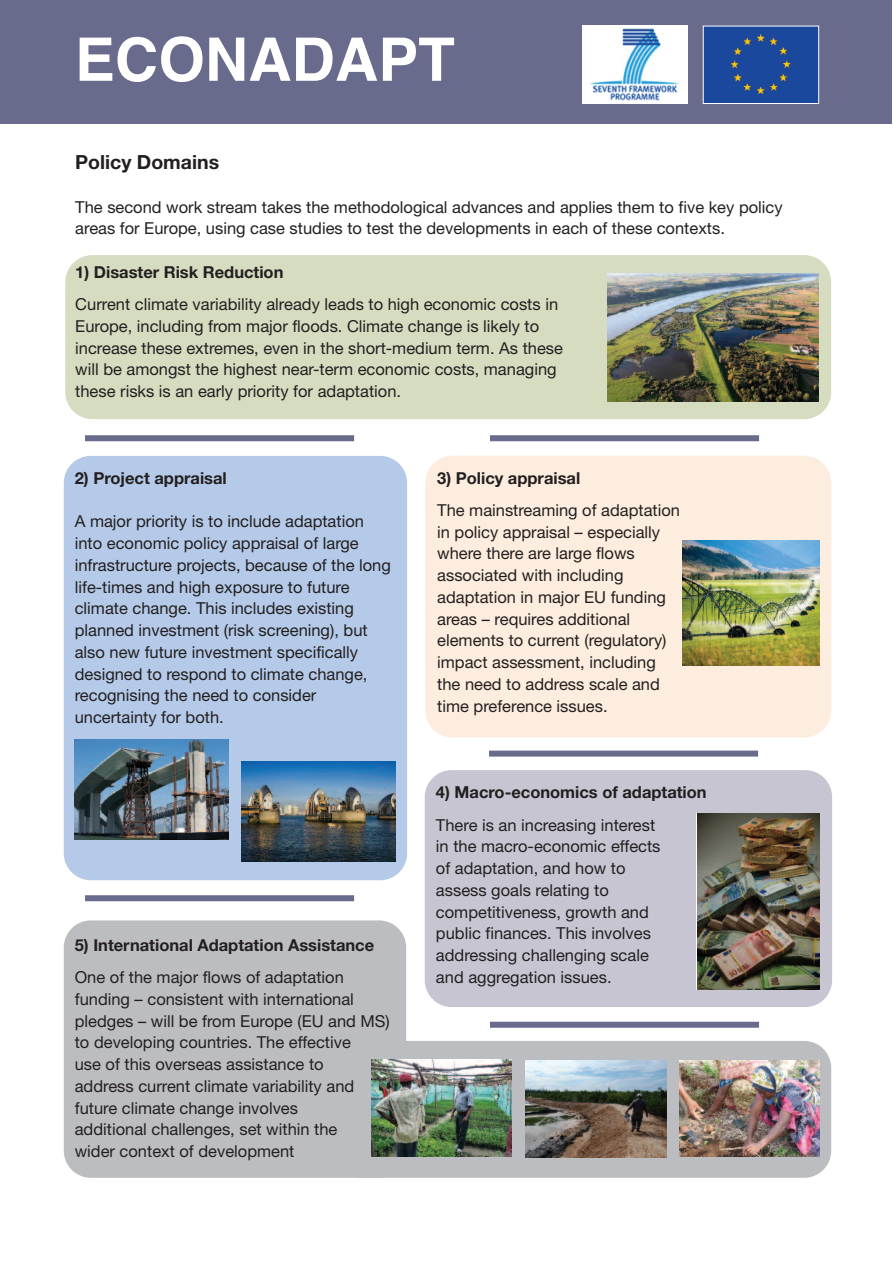
<style>
.page{position:relative;width:893px;height:1263px;background:#fff}
.page>*{position:absolute;margin:0;border:0;box-sizing:border-box;transform-origin:0 0}
.t1{font:700 60px "Helvetica";color:#fff}
.t2{font:700 19.5px "Helvetica Neue";color:#231f20}
.t3{font:16.5px/21.8px "Helvetica Neue";color:#231f20}
.t4{font:700 16.5px "Helvetica Neue";color:#231f20}
</style>
<div class="page">
<div style="left:0;top:0;width:892px;height:123px;background:#686b8c"></div>
<div style="left:64px;top:456px;width:343px;height:424px;background:#b4cae8;border-radius:27px"></div>
<div style="left:425px;top:456px;width:406px;height:281px;background:#fdedde;border-radius:27px"></div>
<div style="left:425px;top:770px;width:407px;height:237px;background:#c7c5d2;border-radius:27px"></div>
<div style="left:65px;top:255px;width:766px;height:164px;background:#d6dcc0;border-radius:27px"></div>
<div style="left:64px;top:920px;width:342px;height:258px;background:#bcbdc0;border-radius:27px"></div>
<div style="left:334px;top:1041px;width:497px;height:137px;background:#bcbdc0;border-radius:27px"></div>
<div style="left:583px;top:26px;width:105px;height:78px;background:#fff"></div>
<img style="left:590px;top:28px;width:89px;height:73px">
<div style="left:705px;top:28px;width:112px;height:74px;background:#1a489c"></div>
<div style="left:703px;top:26px;width:116px;height:78px;border:1px solid #fff"></div>
<div style="left:85px;top:435px;width:269px;height:6px;background:#686b8c"></div>
<div style="left:85px;top:895px;width:269px;height:6px;background:#686b8c"></div>
<div style="left:490px;top:435px;width:269px;height:6px;background:#686b8c"></div>
<div style="left:489px;top:751px;width:269px;height:6px;background:#686b8c"></div>
<div style="left:490px;top:1022px;width:269px;height:6px;background:#686b8c"></div>
<img style="left:608px;top:274px;width:210px;height:127px">
<img style="left:683px;top:540px;width:136px;height:125px">
<img style="left:697px;top:813px;width:122px;height:177px">
<img style="left:75px;top:739px;width:154px;height:101px">
<img style="left:242px;top:761px;width:154px;height:101px">
<img style="left:372px;top:1060px;width:140px;height:96px">
<img style="left:526px;top:1060px;width:140px;height:97px">
<img style="left:679px;top:1060px;width:140px;height:97px">
<h1 class="t1" style="left:75px;top:25px;width:381px">ECONADAPT</h1>
<p class="t2" style="left:75px;top:155px;width:145px">Policy Domains</p>
<p class="t3" style="left:75px;top:197px;width:709px">The second work stream takes the methodological advances and applies them to five key policy areas for Europe, using case studies to test the developments in each of these contexts.</p>
<p class="t4" style="left:75px;top:266px;width:210px">1) Disaster Risk Reduction</p>
<p class="t3" style="left:75px;top:295px;width:489px">Current climate variability already leads to high economic costs in Europe, including from major floods. Climate change is likely to increase these extremes, even in the short-medium term. As these will be amongst the highest near-term economic costs, managing these risks is an early priority for adaptation.</p>
<p class="t4" style="left:75px;top:472px;width:154px">2) Project appraisal</p>
<p class="t3" style="left:75px;top:512px;width:318px">A major priority is to include adaptation into economic policy appraisal of large infrastructure projects, because of the long life-times and high exposure to future climate change. This includes existing planned investment (risk screening), but also new future investment specifically designed to respond to climate change, recognising the need to consider uncertainty for both.</p>
<p class="t4" style="left:75px;top:939px;width:301px">5) International Adaptation Assistance</p>
<p class="t3" style="left:75px;top:968px;width:317px">One of the major flows of adaptation funding – consistent with international pledges – will be from Europe (EU and MS) to developing countries. The effective<br>use of this overseas assistance to<br>address current climate variability and future climate change involves<br>additional challenges, set within the<br>wider context of development</p>
<p class="t4" style="left:437px;top:472px;width:145px">3) Policy appraisal</p>
<p class="t3" style="left:437px;top:501px;width:244px">The mainstreaming of adaptation in policy appraisal – especially where there are large flows associated with including adaptation in major EU funding areas – requires additional elements to current (regulatory) impact assessment, including the need to address scale and time preference issues.</p>
<p class="t4" style="left:436px;top:786px;width:272px">4) Macro-economics of adaptation</p>
<p class="t3" style="left:436px;top:815px;width:226px">There is an increasing interest in the macro-economic effects of adaptation, and how to assess goals relating to competitiveness, growth and public finances. This involves addressing challenging scale and aggregation issues.</p>
</div>
